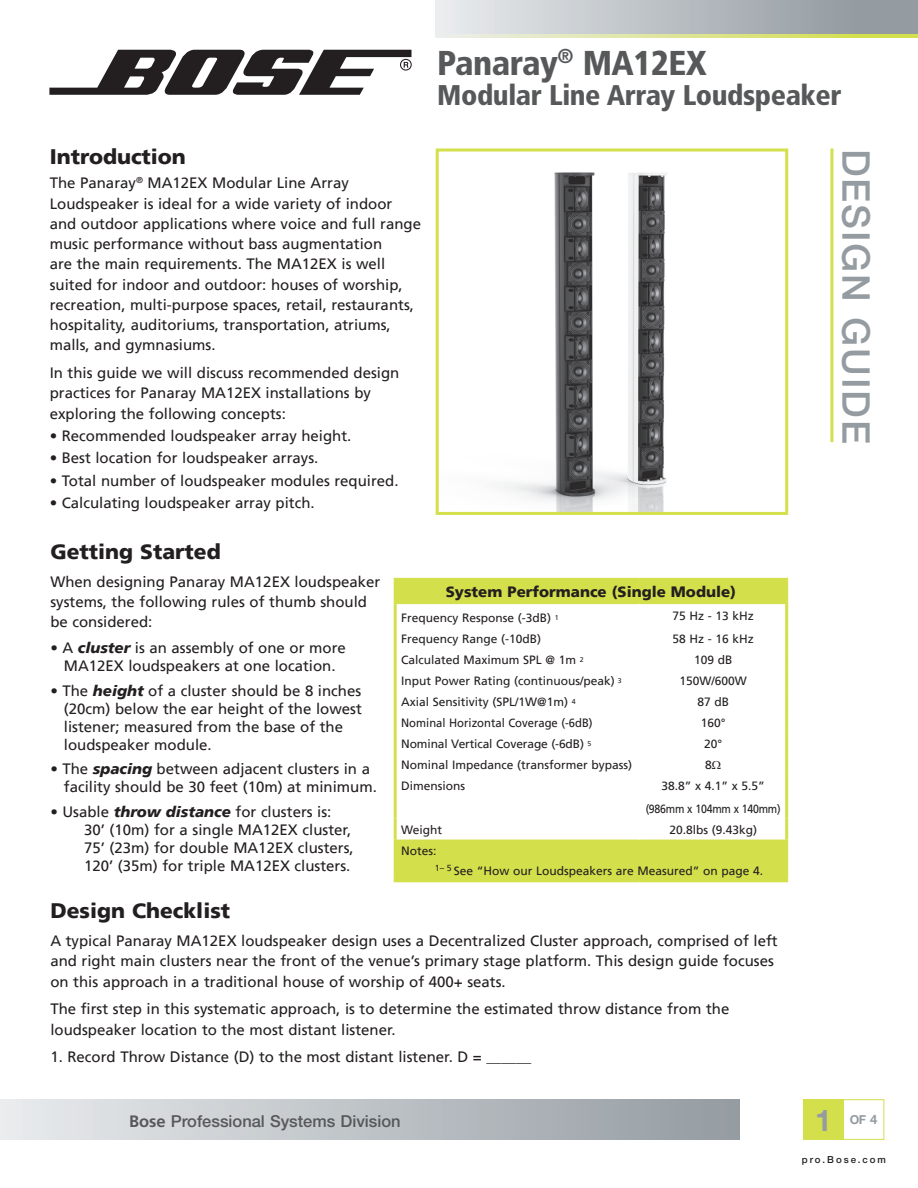
<style>
.page{position:relative;width:918px;height:1188px;background:#fff}
.page>*{position:absolute;margin:0;border:0;box-sizing:border-box;transform-origin:0 0}
.t1{font:500 38.25px "Helvetica Neue LT Std";letter-spacing:.05em;color:#959ca1}
.t2{font:900 condensed 34.5px "Frutiger LT Std";letter-spacing:-.015em;color:#57585a}
.t3{font:700 30px "Helvetica Neue LT Std";color:#959ca1}
.t4{font:900 condensed 28.5px "Frutiger LT Std";letter-spacing:-.015em;color:#57585a}
.t5{font:900 21px "Frutiger LT";color:#231f20}
.t6{font:500 16.5px "Helvetica Neue LT Std";color:#57585a}
.t7{font:15px/20.2px "Frutiger LT";color:#231f20}
.t8{font:900 15px "Frutiger LT";color:#231f20}
.t9{font:700 12.3px "Helvetica Neue LT Std";color:#959ca1}
.t10{font:12px/20.2px "Frutiger LT";color:#231f20}
.t11{font:12px/22.5px "Frutiger LT";letter-spacing:-.02em;color:#231f20;text-align:center}
.t12{font:12px "Frutiger LT";color:#231f20;scale:.94 1}
.t13{font:500 9.75px "Helvetica Neue LT Std";letter-spacing:.2em;color:#231f20}
.s1{font-weight:900;font-style:italic}
.s2{font-weight:900}
.s3{font-family:"Frutiger LT Std";font-weight:700}
.s4{font-size:13.05px}
</style>
<div class="page">
<hr style="left:830px;top:149px;width:3px;height:293px;background:#d4df4c">
<div style="left:435px;top:0;width:483px;height:37px;background:linear-gradient(to right,#ebedef,#d2dd3e)"></div>
<div style="left:435px;top:0;width:483px;height:34px;background:linear-gradient(to right,#e8ebed,#8a9298)"></div>
<svg style="left:49px;top:50px;width:363px;height:45px"></svg>
<div style="left:803px;top:1099px;width:81px;height:41px;border:1px solid #d4df4c"></div>
<div style="left:803px;top:1099px;width:41px;height:41px;background:#d4df4c"></div>
<div style="left:0;top:1099px;width:740px;height:41px;background:linear-gradient(to right,#e8ebed,#949ba1)"></div>
<svg style="left:397px;top:581px;width:388px;height:298px"></svg>
<hr style="left:785px;top:581px;width:3px;height:20px;background:#d4df4c">
<svg style="left:639px;top:604px;width:1px;height:23px"></svg>
<hr style="left:397px;top:627px;width:243px;height:2px;background:#fff">
<hr style="left:640px;top:627px;width:145px;height:2px;background:#fff">
<hr style="left:397px;top:648px;width:241px;height:2px;background:#fff">
<hr style="left:641px;top:648px;width:144px;height:2px;background:#fff">
<hr style="left:397px;top:669px;width:241px;height:2px;background:#fff">
<hr style="left:641px;top:669px;width:144px;height:2px;background:#fff">
<hr style="left:397px;top:690px;width:241px;height:2px;background:#fff">
<hr style="left:641px;top:690px;width:144px;height:2px;background:#fff">
<hr style="left:397px;top:711px;width:241px;height:2px;background:#fff">
<hr style="left:641px;top:711px;width:144px;height:2px;background:#fff">
<hr style="left:397px;top:732px;width:241px;height:2px;background:#fff">
<hr style="left:641px;top:732px;width:144px;height:2px;background:#fff">
<hr style="left:397px;top:753px;width:241px;height:2px;background:#fff">
<hr style="left:641px;top:753px;width:144px;height:2px;background:#fff">
<hr style="left:397px;top:774px;width:241px;height:2px;background:#fff">
<hr style="left:641px;top:774px;width:144px;height:2px;background:#fff">
<hr style="left:397px;top:818px;width:243px;height:1px;background:#fff">
<hr style="left:640px;top:818px;width:145px;height:1px;background:#fff">
<svg style="left:639px;top:819px;width:1px;height:21px"></svg>
<hr style="left:785px;top:840px;width:3px;height:39px;background:#d4df4c">
<hr style="left:394px;top:840px;width:3px;height:39px;background:#d4df4c">
<hr style="left:394px;top:581px;width:3px;height:20px;background:#d4df4c">
<hr style="left:394px;top:601px;width:246px;height:3px;background:#d4df4c">
<hr style="left:640px;top:601px;width:148px;height:3px;background:#d4df4c">
<hr style="left:394px;top:578px;width:246px;height:3px;background:#d4df4c">
<hr style="left:640px;top:578px;width:148px;height:3px;background:#d4df4c">
<hr style="left:785px;top:604px;width:3px;height:24px;background:#d4df4c">
<hr style="left:638px;top:629px;width:3px;height:20px;background:#fff">
<hr style="left:638px;top:649px;width:3px;height:21px;background:#fff">
<hr style="left:638px;top:670px;width:3px;height:21px;background:#fff">
<hr style="left:638px;top:691px;width:3px;height:21px;background:#fff">
<hr style="left:638px;top:712px;width:3px;height:21px;background:#fff">
<hr style="left:638px;top:733px;width:3px;height:21px;background:#fff">
<hr style="left:638px;top:754px;width:3px;height:21px;background:#fff">
<hr style="left:638px;top:775px;width:3px;height:43px;background:#fff">
<hr style="left:785px;top:628px;width:3px;height:21px;background:#d4df4c">
<hr style="left:785px;top:649px;width:3px;height:21px;background:#d4df4c">
<hr style="left:785px;top:670px;width:3px;height:21px;background:#d4df4c">
<hr style="left:785px;top:691px;width:3px;height:21px;background:#d4df4c">
<hr style="left:785px;top:712px;width:3px;height:21px;background:#d4df4c">
<hr style="left:785px;top:733px;width:3px;height:21px;background:#d4df4c">
<hr style="left:785px;top:754px;width:3px;height:21px;background:#d4df4c">
<hr style="left:785px;top:775px;width:3px;height:44px;background:#d4df4c">
<hr style="left:785px;top:819px;width:3px;height:21px;background:#d4df4c">
<hr style="left:394px;top:604px;width:3px;height:24px;background:#d4df4c">
<hr style="left:394px;top:628px;width:3px;height:21px;background:#d4df4c">
<hr style="left:394px;top:649px;width:3px;height:21px;background:#d4df4c">
<hr style="left:394px;top:670px;width:3px;height:21px;background:#d4df4c">
<hr style="left:394px;top:691px;width:3px;height:21px;background:#d4df4c">
<hr style="left:394px;top:712px;width:3px;height:21px;background:#d4df4c">
<hr style="left:394px;top:733px;width:3px;height:21px;background:#d4df4c">
<hr style="left:394px;top:754px;width:3px;height:21px;background:#d4df4c">
<hr style="left:394px;top:775px;width:3px;height:44px;background:#d4df4c">
<hr style="left:394px;top:819px;width:3px;height:21px;background:#d4df4c">
<hr style="left:394px;top:879px;width:246px;height:3px;background:#d4df4c">
<hr style="left:640px;top:879px;width:148px;height:3px;background:#d4df4c">
<img style="left:499px;top:172px;width:168px;height:339px">
<div style="left:436px;top:148px;width:352px;height:367px;border:3px solid #d4df4c"></div>
<svg style="left:712px;top:761px;width:9px;height:8px"></svg>
<h2 class="t2" style="left:437px;top:42px;width:271px">Panaray<sup>®</sup> MA12EX</h2>
<h3 class="t4" style="left:437px;top:78px;width:406px">Modular Line Array Loudspeaker</h3>
<h3 class="t5" style="left:50px;top:144px;width:138px">Introduction</h3>
<p class="t7" style="left:50px;top:173px;width:373px">The Panaray<sup>®</sup> MA12EX Modular Line Array Loudspeaker is ideal for a wide variety of indoor and outdoor applications where voice and full range music performance without bass augmentation<br>are the main requirements. The MA12EX is well suited for indoor and outdoor: houses of worship, recreation, multi-purpose spaces, retail, restaurants, hospitality, auditoriums, transportation, atriums, malls, and gymnasiums.</p>
<p class="t7" style="left:50px;top:363px;width:351px">In this guide we will discuss recommended design practices for Panaray MA12EX installations by exploring the following concepts:</p>
<p class="t7" style="left:50px;top:426px;width:303px">• Recommended loudspeaker array height.</p>
<p class="t7" style="left:50px;top:448px;width:270px">• Best location for loudspeaker arrays.</p>
<p class="t7" style="left:50px;top:471px;width:350px">• Total number of loudspeaker modules required.</p>
<p class="t7" style="left:50px;top:493px;width:266px">• Calculating loudspeaker array pitch.</p>
<h3 class="t5" style="left:50px;top:539px;width:172px">Getting Started</h3>
<p class="t7" style="left:50px;top:572px;width:332px">When designing Panaray MA12EX loudspeaker systems, the following rules of thumb should be considered:</p>
<p class="t7" style="left:50px;top:639px;width:297px;line-height:18px;text-align:center">• A <span class="s1">cluster</span> is an assembly of one or more<br>MA12EX loudspeakers at one location.</p>
<p class="t7" style="left:64px;top:682px;width:300px;line-height:18px;text-indent:-14px">• The <span class="s1">height</span> of a cluster should be 8 inches (20cm) below the ear height of the lowest listener; measured from the base of the loudspeaker module.</p>
<p class="t7" style="left:64px;top:760px;width:315px;line-height:18px;text-indent:-14px">• The <span class="s1">spacing</span> between adjacent clusters in a facility should be 30 feet (10m) at minimum.</p>
<p class="t7" style="left:84px;top:803px;width:271px;line-height:18px;text-indent:-34px">• Usable <span class="s1">throw distance</span> for clusters is:<br>30’ (10m) for a single MA12EX cluster, 75’ (23m) for double MA12EX clusters, 120’ (35m) for triple MA12EX clusters.</p>
<h3 class="t5" style="left:50px;top:898px;width:181px">Design Checklist</h3>
<p class="t7" style="left:50px;top:931px;width:729px">A typical Panaray MA12EX loudspeaker design uses a Decentralized Cluster approach, comprised of left and right main clusters near the front of the venue’s primary stage platform. This design guide focuses on this approach in a traditional house of worship of 400+ seats.</p>
<p class="t7" style="left:50px;top:999px;width:680px">The first step in this systematic approach, is to determine the estimated throw distance from the loudspeaker location to the most distant listener.</p>
<p class="t7" style="left:50px;top:1047px;width:483px">1. Record Throw Distance (D) to the most distant listener. D = <span class="s2">______</span></p>
<p class="t8" style="left:446px;top:582px;width:292px">System Performance (Single Module)</p>
<p class="t10" style="left:401px;top:608px;width:159px">Frequency Response (-3dB) <sup>1</sup></p>
<p class="t10" style="left:673px;top:606px;width:83px">75 Hz - 13 kHz</p>
<p class="t10" style="left:401px;top:629px;width:142px">Frequency Range (-10dB)</p>
<p class="t10" style="left:673px;top:629px;width:83px">58 Hz - 16 kHz</p>
<p class="t10" style="left:401px;top:650px;width:184px">Calculated Maximum SPL @ 1m <sup>2</sup></p>
<p class="t10" style="left:694px;top:650px;width:40px">109 dB</p>
<p class="t10" style="left:401px;top:671px;width:222px">Input Power Rating (continuous/peak) <sup>3</sup></p>
<p class="t10" style="left:679px;top:671px;width:69px">150W/600W</p>
<p class="t10" style="left:401px;top:692px;width:176px">Axial Sensitivity (SPL/1W@1m) <sup>4</sup></p>
<p class="t10" style="left:697px;top:692px;width:33px">87 dB</p>
<p class="t12" style="left:401px;top:716px;width:205px">Nominal Horizontal Coverage (-6dB)</p>
<p class="t10" style="left:701px;top:713px;width:26px">160°</p>
<p class="t10" style="left:401px;top:734px;width:192px">Nominal Vertical Coverage (-6dB) <sup>5</sup></p>
<p class="t10" style="left:704px;top:734px;width:20px">20°</p>
<p class="t10" style="left:401px;top:755px;width:233px">Nominal Impedance (transformer bypass)</p>
<p class="t10" style="left:705px;top:755px;width:8px">8</p>
<p class="t10" style="left:401px;top:776px;width:66px">Dimensions</p>
<p class="t11" style="left:646px;top:775px;width:136px">38.8” x 4.1” x 5.5” (986mm x 104mm x 140mm)</p>
<p class="t10" style="left:401px;top:819px;width:42px">Weight</p>
<p class="t10" style="left:669px;top:819px;width:89px">20.8lbs (9.43kg)</p>
<p class="t10" style="left:435px;top:840px;width:330px;text-indent:-34px">Notes:<br><sup>1–</sup> <sup>5</sup> See “How our Loudspeakers are Measured” on page 4.</p>
<h1 class="t1" style="left:879px;top:149px;width:297px;rotate:90deg">Design guide</h1>
<p class="t6" style="left:129px;top:1111px;width:273px"><span class="s3">Bose</span> Professional Systems Division</p>
<h3 class="t3" style="left:815px;top:1102px;width:18px">1</h3>
<p class="t9" style="left:850px;top:1112px;width:29px">OF <span class="s4">4</span></p>
<p class="t13" style="left:802px;top:1154px;width:86px">pro.Bose.com</p>
</div>
